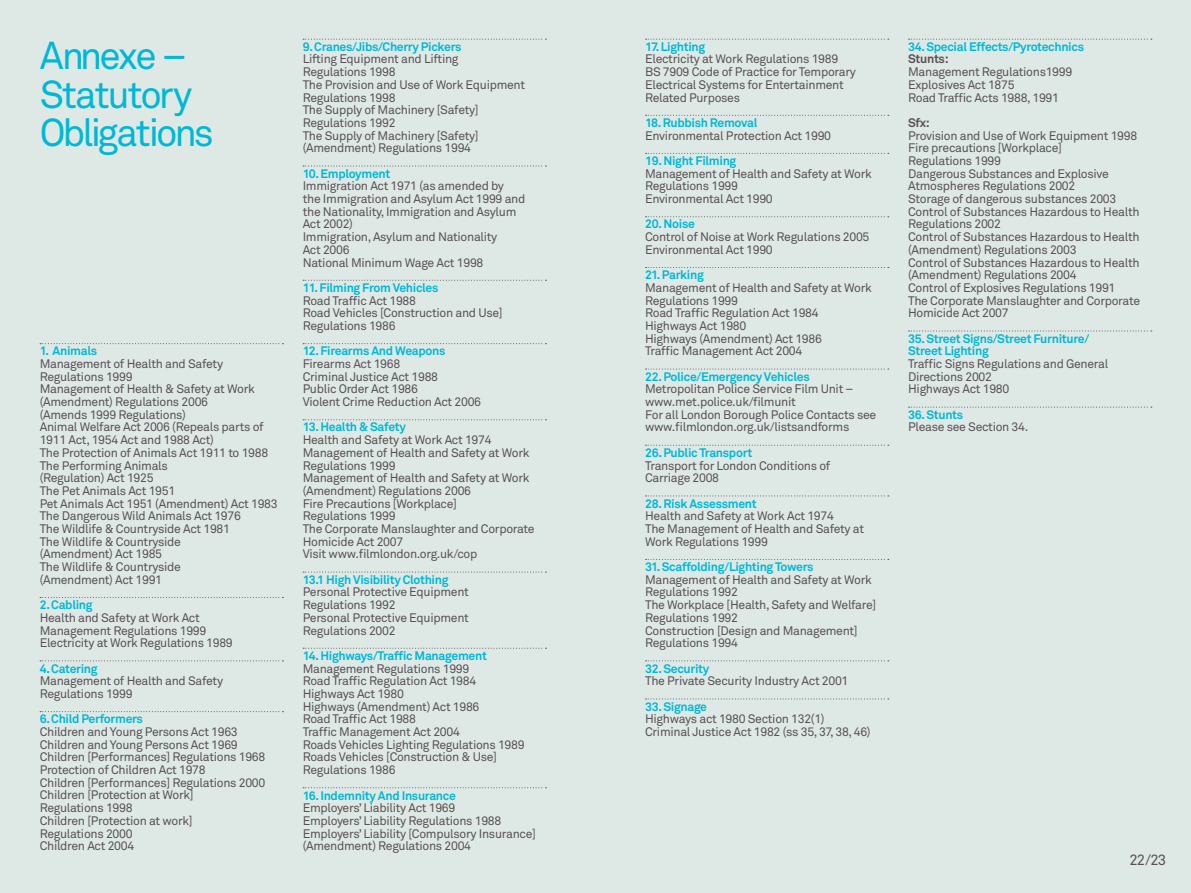
<style>
.page{position:relative;width:1191px;height:893px;background:#fff}
.page>*{position:absolute;margin:0;border:0;box-sizing:border-box;transform-origin:0 0}
.t1{font:38.5px/38.5px "Akkurat";letter-spacing:-.06em;color:#00b8d6}
.t2{font:14.88px "Akkurat";color:#585056}
.t3{font:12.25px/12.8px "Akkurat";letter-spacing:-.025em;color:#585056}
.t4{font:700 12.25px/12.8px "Akkurat";letter-spacing:-.025em;color:#00b8d6}
.t5{font:700 12.25px "Akkurat";letter-spacing:-.025em;color:#585056}
</style>
<div class="page">
<div style="left:0;top:0;width:595px;height:893px;background:#dee9e5"></div>
<div style="left:595px;top:0;width:596px;height:893px;background:#dee9e5"></div>
<svg style="left:40px;top:343px;width:243px;height:1px"></svg>
<svg style="left:40px;top:597px;width:243px;height:1px"></svg>
<svg style="left:40px;top:660px;width:243px;height:1px"></svg>
<svg style="left:40px;top:711px;width:243px;height:1px"></svg>
<svg style="left:303px;top:39px;width:243px;height:1px"></svg>
<svg style="left:303px;top:166px;width:243px;height:1px"></svg>
<svg style="left:303px;top:280px;width:243px;height:1px"></svg>
<svg style="left:303px;top:343px;width:243px;height:1px"></svg>
<svg style="left:303px;top:419px;width:243px;height:1px"></svg>
<svg style="left:303px;top:572px;width:243px;height:1px"></svg>
<svg style="left:303px;top:648px;width:243px;height:1px"></svg>
<svg style="left:303px;top:787px;width:243px;height:1px"></svg>
<svg style="left:645px;top:39px;width:244px;height:1px"></svg>
<svg style="left:645px;top:115px;width:244px;height:1px"></svg>
<svg style="left:645px;top:153px;width:244px;height:1px"></svg>
<svg style="left:645px;top:216px;width:244px;height:1px"></svg>
<svg style="left:645px;top:267px;width:244px;height:1px"></svg>
<svg style="left:645px;top:369px;width:244px;height:1px"></svg>
<svg style="left:645px;top:445px;width:244px;height:1px"></svg>
<svg style="left:645px;top:495px;width:244px;height:1px"></svg>
<svg style="left:645px;top:559px;width:244px;height:1px"></svg>
<svg style="left:645px;top:660px;width:244px;height:1px"></svg>
<svg style="left:645px;top:698px;width:244px;height:1px"></svg>
<svg style="left:908px;top:39px;width:243px;height:1px"></svg>
<svg style="left:908px;top:331px;width:243px;height:1px"></svg>
<svg style="left:908px;top:407px;width:243px;height:1px"></svg>
<h1 class="t1" style="left:40px;top:37px;width:176px">Annexe –<br>Statutory<br>Obligations</h1>
<p class="t4" style="left:908px;top:40px;width:177px">34. Special Effects/Pyrotechnics</p>
<p class="t4" style="left:303px;top:40px;width:160px">9. Cranes/Jibs/Cherry Pickers</p>
<p class="t3" style="left:303px;top:53px;width:224px">Lifting Equipment and Lifting<br>Regulations 1998<br>The Provision and Use of Work Equipment<br>Regulations 1998<br>The Supply of Machinery [Safety]<br>Regulations 1992<br>The Supply of Machinery [Safety] (Amendment) Regulations 1994</p>
<p class="t4" style="left:303px;top:167px;width:89px">10. Employment</p>
<p class="t3" style="left:303px;top:180px;width:224px">Immigration Act 1971 (as amended by<br>the Immigration and Asylum Act 1999 and the Nationality, Immigration and Asylum<br>Act 2002)<br>Immigration, Asylum and Nationality<br>Act 2006<br>National Minimum Wage Act 1998</p>
<p class="t4" style="left:303px;top:281px;width:137px">11. Filming From Vehicles</p>
<p class="t3" style="left:303px;top:294px;width:201px">Road Traffic Act 1988<br>Road Vehicles [Construction and Use]<br>Regulations 1986</p>
<p class="t4" style="left:303px;top:345px;width:144px">12. Firearms And Weapons</p>
<p class="t3" style="left:303px;top:358px;width:180px">Firearms Act 1968<br>Criminal Justice Act 1988<br>Public Order Act 1986<br>Violent Crime Reduction Act 2006</p>
<p class="t4" style="left:303px;top:421px;width:105px">13. Health &amp; Safety</p>
<p class="t3" style="left:303px;top:434px;width:233px">Health and Safety at Work Act 1974<br>Management of Health and Safety at Work<br>Regulations 1999<br>Management of Health and Safety at Work (Amendment) Regulations 2006<br>Fire Precautions [Workplace]<br>Regulations 1999<br>The Corporate Manslaughter and Corporate<br>Homicide Act 2007<br>Visit www.filmlondon.org.uk/cop</p>
<p class="t4" style="left:303px;top:573px;width:147px">13.1 High Visibility Clothing</p>
<p class="t3" style="left:303px;top:586px;width:168px">Personal Protective Equipment<br>Regulations 1992<br>Personal Protective Equipment<br>Regulations 2002</p>
<p class="t4" style="left:303px;top:649px;width:186px">14. Highways/Traffic Management</p>
<p class="t3" style="left:303px;top:662px;width:223px">Management Regulations 1999<br>Road Traffic Regulation Act 1984<br>Highways Act 1980<br>Highways (Amendment) Act 1986<br>Road Traffic Act 1988<br>Traffic Management Act 2004<br>Roads Vehicles Lighting Regulations 1989<br>Roads Vehicles [Construction &amp; Use]<br>Regulations 1986</p>
<p class="t4" style="left:303px;top:789px;width:155px">16. Indemnity And Insurance</p>
<p class="t3" style="left:303px;top:802px;width:235px">Employers’ Liability Act 1969<br>Employers’ Liability Regulations 1988<br>Employers’ Liability [Compulsory Insurance] (Amendment) Regulations 2004</p>
<p class="t4" style="left:645px;top:40px;width:62px">17. Lighting</p>
<p class="t3" style="left:645px;top:53px;width:212px">Electricity at Work Regulations 1989<br>BS 7909 Code of Practice for Temporary Electrical Systems for Entertainment Related Purposes</p>
<p class="t4" style="left:645px;top:116px;width:114px">18. Rubbish Removal</p>
<p class="t3" style="left:645px;top:129px;width:187px">Environmental Protection Act 1990</p>
<p class="t4" style="left:645px;top:154px;width:93px">19. Night Filming</p>
<p class="t3" style="left:645px;top:167px;width:228px">Management of Health and Safety at Work<br>Regulations 1999<br>Environmental Act 1990</p>
<p class="t4" style="left:645px;top:218px;width:51px">20. Noise</p>
<p class="t3" style="left:645px;top:231px;width:226px">Control of Noise at Work Regulations 2005<br>Environmental Act 1990</p>
<p class="t4" style="left:645px;top:269px;width:60px">21. Parking</p>
<p class="t3" style="left:645px;top:281px;width:228px">Management of Health and Safety at Work<br>Regulations 1999<br>Road Traffic Regulation Act 1984<br>Highways Act 1980<br>Highways (Amendment) Act 1986<br>Traffic Management Act 2004</p>
<p class="t4" style="left:645px;top:370px;width:166px">22. Police/Emergency Vehicles</p>
<p class="t3" style="left:645px;top:383px;width:233px">Metropolitan Police Service Film Unit – www.met.police.uk/filmunit<br>For all London Borough Police Contacts see www.filmlondon.org.uk/listsandforms</p>
<p class="t4" style="left:645px;top:446px;width:109px">26. Public Transport</p>
<p class="t3" style="left:645px;top:459px;width:187px">Transport for London Conditions of<br>Carriage 2008</p>
<p class="t4" style="left:645px;top:497px;width:113px">28. Risk Assessment</p>
<p class="t3" style="left:645px;top:510px;width:220px">Health and Safety at Work Act 1974<br>The Management of Health and Safety at<br>Work Regulations 1999</p>
<p class="t4" style="left:645px;top:560px;width:170px">31. Scaffolding/Lighting Towers</p>
<p class="t3" style="left:645px;top:573px;width:233px">Management of Health and Safety at Work<br>Regulations 1992<br>The Workplace [Health, Safety and Welfare]<br>Regulations 1992<br>Construction [Design and Management]<br>Regulations 1994</p>
<p class="t4" style="left:645px;top:662px;width:66px">32. Security</p>
<p class="t3" style="left:645px;top:675px;width:205px">The Private Security Industry Act 2001</p>
<p class="t4" style="left:645px;top:700px;width:64px">33. Signage</p>
<p class="t3" style="left:645px;top:713px;width:227px">Highways act 1980 Section 132(1)<br>Criminal Justice Act 1982 (ss 35, 37, 38, 46)</p>
<p class="t5" style="left:908px;top:51px;width:42px">Stunts:</p>
<p class="t3" style="left:908px;top:66px;width:166px">Management Regulations1999<br>Explosives Act 1875<br>Road Traffic Acts 1988, 1991</p>
<p class="t5" style="left:908px;top:115px;width:23px">Sfx:</p>
<p class="t3" style="left:908px;top:129px;width:233px">Provision and Use of Work Equipment 1998<br>Fire precautions [Workplace]<br>Regulations 1999<br>Dangerous Substances and Explosive Atmospheres Regulations 2002<br>Storage of dangerous substances 2003<br>Control of Substances Hazardous to Health Regulations 2002<br>Control of Substances Hazardous to Health (Amendment) Regulations 2003<br>Control of Substances Hazardous to Health (Amendment) Regulations 2004<br>Control of Explosives Regulations 1991<br>The Corporate Manslaughter and Corporate Homicide Act 2007</p>
<p class="t4" style="left:908px;top:332px;width:182px">35. Street Signs/Street Furniture/<br>Street Lighting</p>
<p class="t3" style="left:908px;top:358px;width:202px">Traffic Signs Regulations and General<br>Directions 2002<br>Highways Act 1980</p>
<p class="t4" style="left:908px;top:408px;width:57px">36. Stunts</p>
<p class="t3" style="left:908px;top:421px;width:122px">Please see Section 34.</p>
<p class="t4" style="left:40px;top:345px;width:59px">1. Animals</p>
<p class="t3" style="left:40px;top:358px;width:239px">Management of Health and Safety<br>Regulations 1999<br>Management of Health &amp; Safety at Work (Amendment) Regulations 2006<br>(Amends 1999 Regulations)<br>Animal Welfare Act 2006 (Repeals parts of<br>1911 Act, 1954 Act and 1988 Act)<br>The Protection of Animals Act 1911 to 1988<br>The Performing Animals<br>(Regulation) Act 1925<br>The Pet Animals Act 1951<br>Pet Animals Act 1951 (Amendment) Act 1983<br>The Dangerous Wild Animals Act 1976<br>The Wildlife &amp; Countryside Act 1981<br>The Wildlife &amp; Countryside<br>(Amendment) Act 1985<br>The Wildlife &amp; Countryside<br>(Amendment) Act 1991</p>
<p class="t4" style="left:40px;top:598px;width:54px">2. Cabling</p>
<p class="t3" style="left:40px;top:611px;width:195px">Health and Safety at Work Act<br>Management Regulations 1999<br>Electricity at Work Regulations 1989</p>
<p class="t4" style="left:40px;top:662px;width:59px">4. Catering</p>
<p class="t3" style="left:40px;top:675px;width:185px">Management of Health and Safety<br>Regulations 1999</p>
<p class="t4" style="left:40px;top:713px;width:105px">6. Child Performers</p>
<p class="t3" style="left:40px;top:726px;width:227px">Children and Young Persons Act 1963<br>Children and Young Persons Act 1969<br>Children [Performances] Regulations 1968<br>Protection of Children Act 1978<br>Children [Performances] Regulations 2000<br>Children [Protection at Work]<br>Regulations 1998<br>Children [Protection at work]<br>Regulations 2000<br>Children Act 2004</p>
<p class="t2" style="left:1129px;top:851px;width:38px">22/23</p>
</div>
